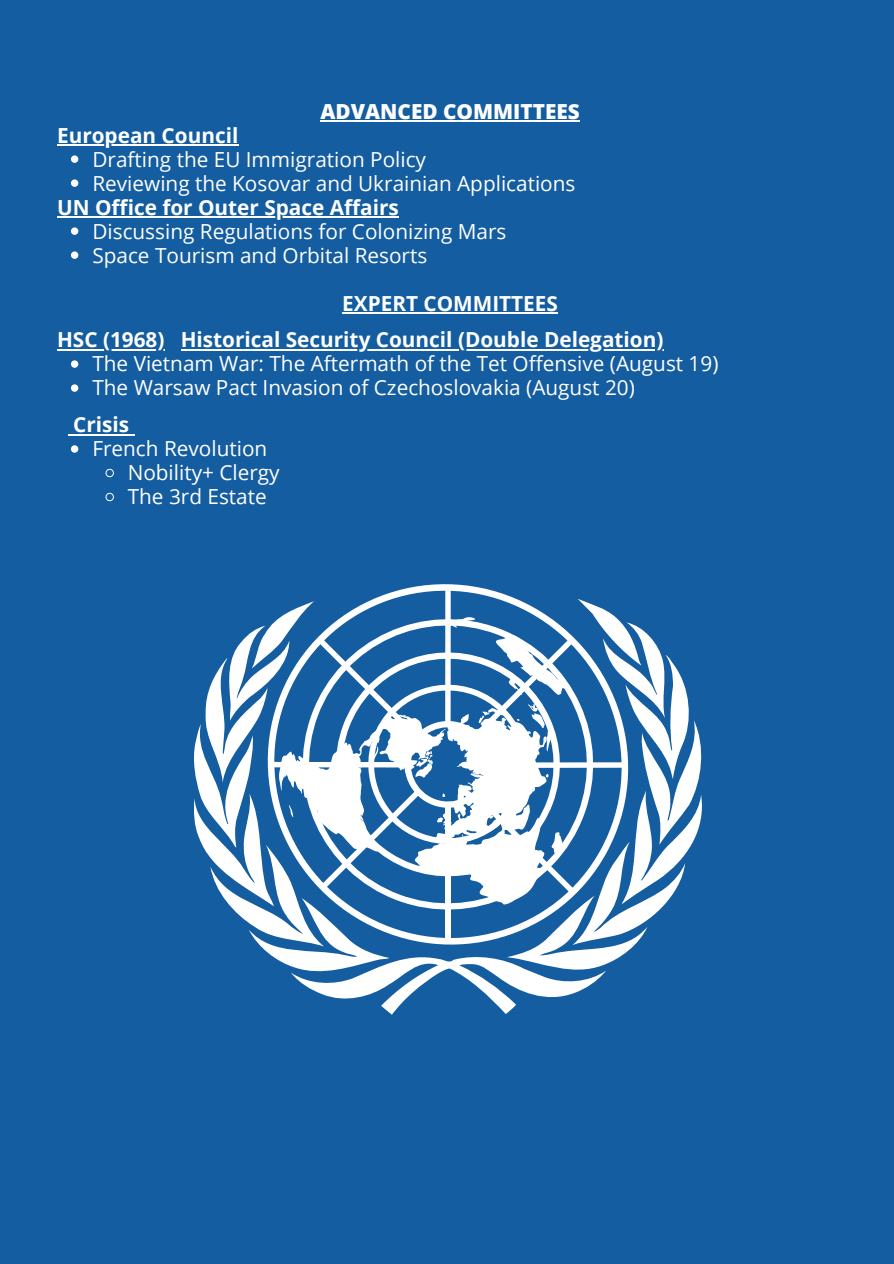
<style>
.page{position:relative;width:894px;height:1264px;background:#fff}
.page>*{position:absolute;margin:0;border:0;box-sizing:border-box;transform-origin:0 0}
.t1{font:20.7px/24px "Open Sans";color:#fff}
.t2{font:700 20.7px/36.9px "Open Sans";color:#fff}
.t3{font:800 20.7px "Open Sans";color:#fff}
</style>
<div class="page">
<div style="left:0;top:0;width:893px;height:1263px;background:#145da0"></div>
<svg style="left:194px;top:640px;width:508px;height:374px"></svg>
<svg style="left:242px;top:584px;width:411px;height:386px"></svg>
<svg style="left:278px;top:617px;width:286px;height:324px"></svg>
<hr style="left:320px;top:120px;width:259px;height:2px;background:#fff">
<hr style="left:57px;top:144px;width:181px;height:2px;background:#fff">
<svg style="left:71px;top:155px;width:7px;height:8px"></svg>
<svg style="left:71px;top:179px;width:7px;height:8px"></svg>
<hr style="left:57px;top:216px;width:342px;height:2px;background:#fff">
<svg style="left:71px;top:227px;width:7px;height:8px"></svg>
<svg style="left:71px;top:251px;width:7px;height:8px"></svg>
<hr style="left:342px;top:312px;width:216px;height:2px;background:#fff">
<hr style="left:57px;top:349px;width:107px;height:2px;background:#fff">
<hr style="left:181px;top:349px;width:482px;height:2px;background:#fff">
<svg style="left:71px;top:360px;width:7px;height:8px"></svg>
<svg style="left:71px;top:384px;width:7px;height:8px"></svg>
<hr style="left:73px;top:434px;width:56px;height:2px;background:#fff">
<svg style="left:129px;top:434px;width:6px;height:2px"></svg>
<svg style="left:71px;top:445px;width:7px;height:7px"></svg>
<svg style="left:105px;top:468px;width:9px;height:10px"></svg>
<svg style="left:105px;top:492px;width:9px;height:10px"></svg>
<p class="t3" style="left:320px;top:96px;width:261px">ADVANCED COMMITTEES</p>
<p class="t2" style="left:57px;top:116px;width:183px">European Council</p>
<p class="t1" style="left:92px;top:146px;width:484px">Drafting the EU Immigration Policy<br>Reviewing the Kosovar and Ukrainian Applications</p>
<p class="t2" style="left:57px;top:188px;width:343px">UN Office for Outer Space Affairs</p>
<p class="t1" style="left:92px;top:218px;width:415px">Discussing Regulations for Colonizing Mars<br>Space Tourism and Orbital Resorts</p>
<p class="t2" style="left:57px;top:284px;width:607px;text-indent:285px">EXPERT COMMITTEES<br>HSC (1968) Historical Security Council (Double Delegation)</p>
<p class="t1" style="left:92px;top:351px;width:627px">The Vietnam War: The Aftermath of the Tet Offensive (August 19)<br>The Warsaw Pact Invasion of Czechoslovakia (August 20)</p>
<p class="t2" style="left:73px;top:406px;width:57px">Crisis</p>
<p class="t1" style="left:128px;top:436px;width:153px;text-indent:-35px">French Revolution<br>Nobility+ Clergy<br>The 3rd Estate</p>
</div>
